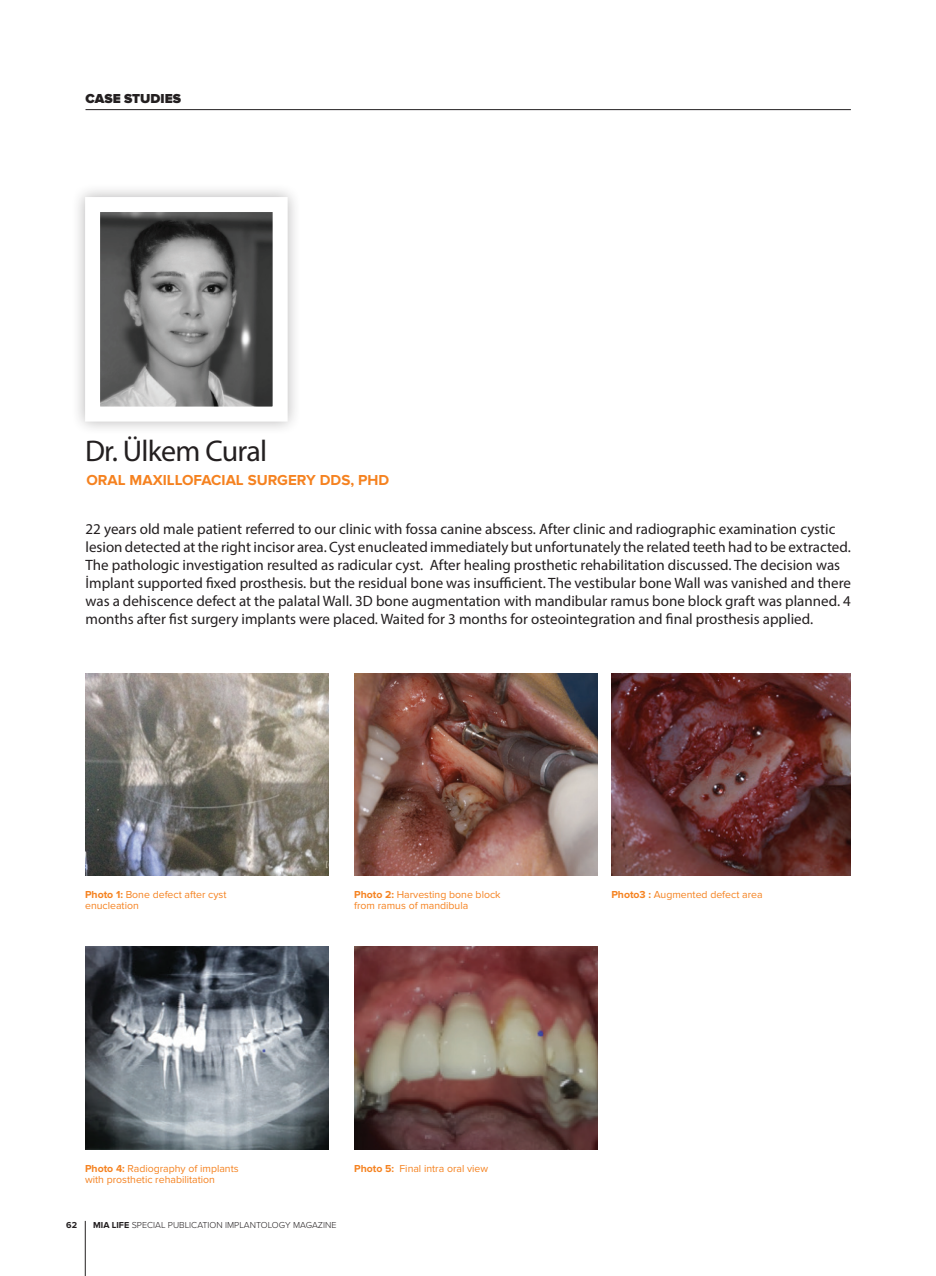
<style>
.page{position:relative;width:936px;height:1276px;background:#fff}
.page>*{position:absolute;margin:0;border:0;box-sizing:border-box;transform-origin:0 0}
.t1{font:30px "Myriad Pro";letter-spacing:-.025em;color:#231f20}
.t2{font:15px/18px "Myriad Pro";color:#231f20}
.t3{font:700 15px "Proxima Nova";color:#f58220}
.t4{font:900 13.5px "Proxima Nova";color:#231f20}
.t5{font:10.5px/10.5px "Proxima Nova";color:#f58220}
.t6{font:300 9px "Proxima Nova";color:#231f20}
.t7{font:700 9px "Proxima Nova";color:#231f20}
.s1{font-weight:700}
</style>
<div class="page">
<hr style="left:85px;top:109px;width:765px;height:1px;background:#231f20">
<hr style="left:85px;top:1221px;width:1px;height:55px;background:#231f20">
<img style="left:85px;top:673px;width:243px;height:202px">
<img style="left:85px;top:947px;width:243px;height:202px">
<img style="left:354px;top:673px;width:243px;height:202px">
<img style="left:354px;top:947px;width:243px;height:202px">
<img style="left:611px;top:673px;width:239px;height:202px">
<div style="left:71px;top:183px;width:231px;height:252px;background:#fafafa"></div>
<svg style="left:79px;top:191px;width:215px;height:236px"></svg>
<p class="t4" style="left:85px;top:90px;width:97px">CASE STUDIES</p>
<h1 class="t1" style="left:85px;top:433px;width:184px">Dr. Ülkem Cural</h1>
<p class="t3" style="left:86px;top:472px;width:304px">ORAL MAXILLOFACIAL SURGERY DDS, PHD</p>
<p class="t2" style="left:85px;top:520px;width:766px">22 years old male patient referred to our clinic with fossa canine abscess. After clinic and radiographic examination cystic lesion detected at the right incisor area. Cyst enucleated immediately but unfortunately the related teeth had to be extracted.<br>The pathologic investigation resulted as radicular cyst. After healing prosthetic rehabilitation discussed. The decision was İmplant supported fixed prosthesis. but the residual bone was insufficient. The vestibular bone Wall was vanished and there was a dehiscence defect at the palatal Wall. 3D bone augmentation with mandibular ramus bone block graft was planned. 4 months after fist surgery implants were placed. Waited for 3 months for osteointegration and final prosthesis applied.</p>
<p class="t5" style="left:85px;top:889px;width:143px"><span class="s1">Photo 1:</span> Bone defect after cyst enucleation</p>
<p class="t5" style="left:354px;top:889px;width:148px"><span class="s1">Photo 2:</span> Harvesting bone block from ramus of mandibula</p>
<p class="t5" style="left:85px;top:1163px;width:155px"><span class="s1">Photo 4:</span> Radiography of implants with prosthetic rehabilitation</p>
<p class="t7" style="left:66px;top:1219px;width:12px">62</p>
<p class="t6" style="left:93px;top:1218px;width:245px"><span class="s1">MIA LIFE</span> SPECIAL PUBLICATION IMPLANTOLOGY MAGAZINE</p>
<p class="t5" style="left:354px;top:1163px;width:136px"><span class="s1">Photo 5:</span> Final intra oral view</p>
<p class="t5" style="left:611px;top:889px;width:153px"><span class="s1">Photo3 :</span> Augmented defect area</p>
</div>
